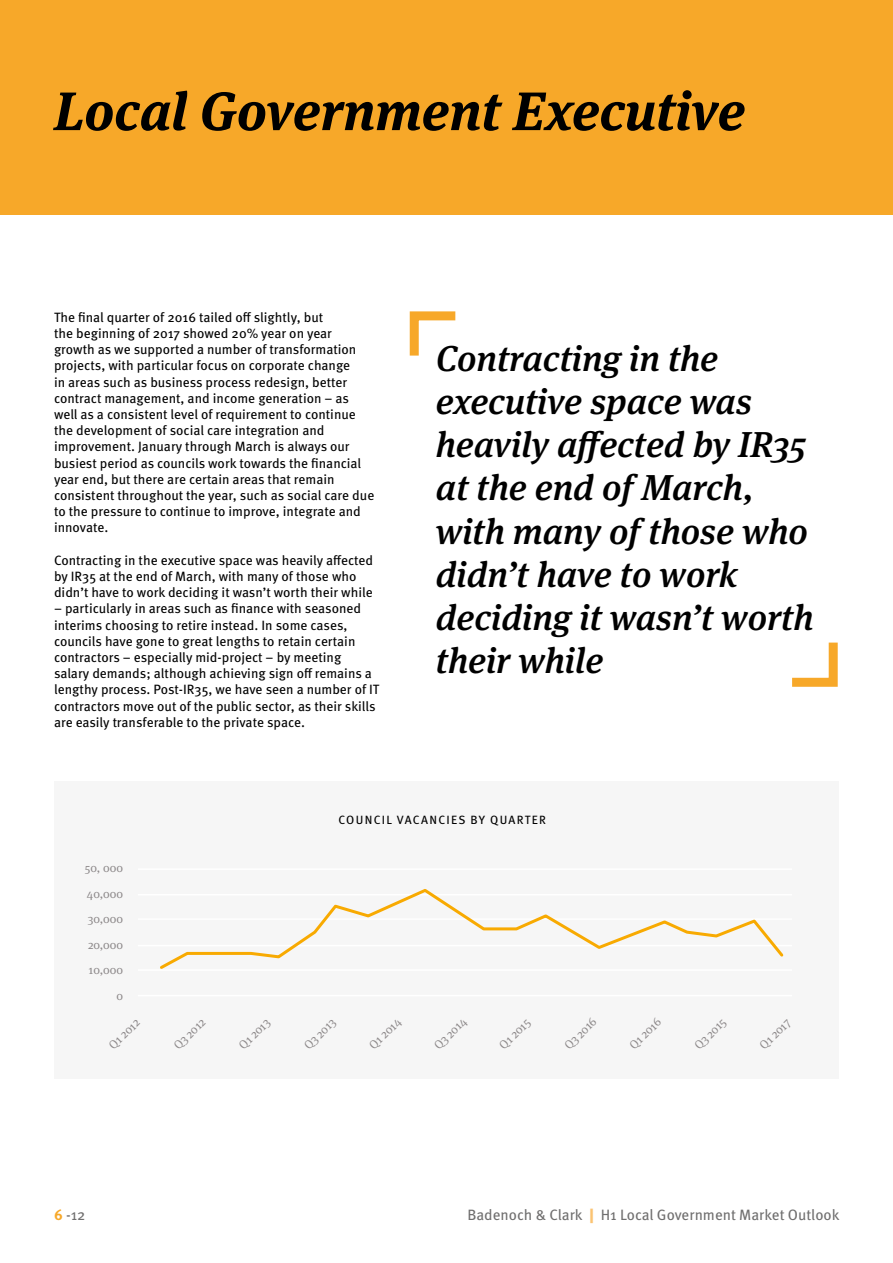
<style>
.page{position:relative;width:893px;height:1263px;background:#fff}
.page>*{position:absolute;margin:0;border:0;box-sizing:border-box;transform-origin:0 0}
.t1{font:italic 700 54px "Meta Serif Pro";color:#000}
.t2{font:italic 500 36px/43.2px "Meta Serif Pro";color:#000}
.t3{font:15px "Meta Pro";color:#706f6f}
.t4{font:13.5px/16.2px "Meta Pro";color:#000}
.t5{font:12px/25.5px "Meta Serif Pro";color:#8d898a;text-align:right}
.t6{font:12px "Meta Pro";letter-spacing:.11em;color:#000}
.s1{font-weight:700;color:#f7a829}
.s2{font-weight:900;color:#fbc372}
</style>
<div class="page">
<div style="left:54px;top:781px;width:785px;height:298px;background:#f6f6f6"></div>
<div style="left:0;top:0;width:893px;height:215px;background:#f7a829"></div>
<hr style="left:138px;top:868px;width:654px;height:2px;background:#fff">
<hr style="left:138px;top:894px;width:654px;height:1px;background:#fff">
<hr style="left:138px;top:918px;width:654px;height:2px;background:#fff">
<hr style="left:138px;top:945px;width:654px;height:1px;background:#fff">
<hr style="left:138px;top:969px;width:654px;height:2px;background:#fff">
<hr style="left:138px;top:995px;width:654px;height:1px;background:#fff">
<svg style="left:160px;top:889px;width:624px;height:80px"></svg>
<svg style="left:409px;top:311px;width:47px;height:45px"></svg>
<svg style="left:792px;top:642px;width:46px;height:45px"></svg>
<h1 class="t1" style="left:54px;top:68px;width:693px">Local Government Executive</h1>
<p class="t4" style="left:54px;top:308px;width:322px">The final quarter of 2016 tailed off slightly, but<br>the beginning of 2017 showed 20% year on year growth as we supported a number of transformation projects, with particular focus on corporate change<br>in areas such as business process redesign, better contract management, and income generation – as well as a consistent level of requirement to continue the development of social care integration and improvement. January through March is always our busiest period as councils work towards the financial year end, but there are certain areas that remain consistent throughout the year, such as social care due to the pressure to continue to improve, integrate and innovate.</p>
<p class="t4" style="left:54px;top:551px;width:321px">Contracting in the executive space was heavily affected by IR35 at the end of March, with many of those who didn’t have to work deciding it wasn’t worth their while</p>
<p class="t4" style="left:54px;top:600px;width:327px">– particularly in areas such as finance with seasoned interims choosing to retire instead. In some cases, councils have gone to great lengths to retain certain contractors – especially mid-project – by meeting salary demands; although achieving sign off remains a lengthy process. Post-IR35, we have seen a number of IT contractors move out of the public sector, as their skills are easily transferable to the private space.</p>
<h2 class="t2" style="left:436px;top:334px;width:379px">Contracting in the executive space was heavily affected by IR35 at the end of March, with many of those who didn’t have to work deciding it wasn’t worth their while</h2>
<p class="t5" style="left:85px;top:855px;width:40px">50, 000<br>40,000<br>30,000<br>20,000<br>10,000<br>0</p>
<p class="t6" style="left:338px;top:811px;width:209px">COUNCIL VACANCIES BY QUARTER</p>
<p class="t5" style="left:557px;top:1038px;width:41px;rotate:-45deg">Q3 2016</p>
<p class="t5" style="left:752px;top:1038px;width:40px;rotate:-45deg">Q1 2017</p>
<p class="t5" style="left:101px;top:1038px;width:39px;rotate:-45deg">Q1 2012</p>
<p class="t5" style="left:167px;top:1038px;width:40px;rotate:-45deg">Q3 2012</p>
<p class="t5" style="left:232px;top:1038px;width:39px;rotate:-45deg">Q1 2013</p>
<p class="t5" style="left:297px;top:1038px;width:40px;rotate:-45deg">Q3 2013</p>
<p class="t5" style="left:362px;top:1038px;width:41px;rotate:-45deg">Q1 2014</p>
<p class="t5" style="left:427px;top:1038px;width:41px;rotate:-45deg">Q3 2014</p>
<p class="t5" style="left:492px;top:1038px;width:39px;rotate:-45deg">Q1 2015</p>
<p class="t5" style="left:622px;top:1038px;width:40px;rotate:-45deg">Q1 2016</p>
<p class="t5" style="left:687px;top:1038px;width:40px;rotate:-45deg">Q3 2015</p>
<p class="t3" style="left:54px;top:1203px;width:33px"><span class="s1">6</span> -12</p>
<p class="t3" style="left:467px;top:1203px;width:373px">Badenoch &amp; Clark <span class="s2">|</span> H1 Local Government Market Outlook</p>
</div>
